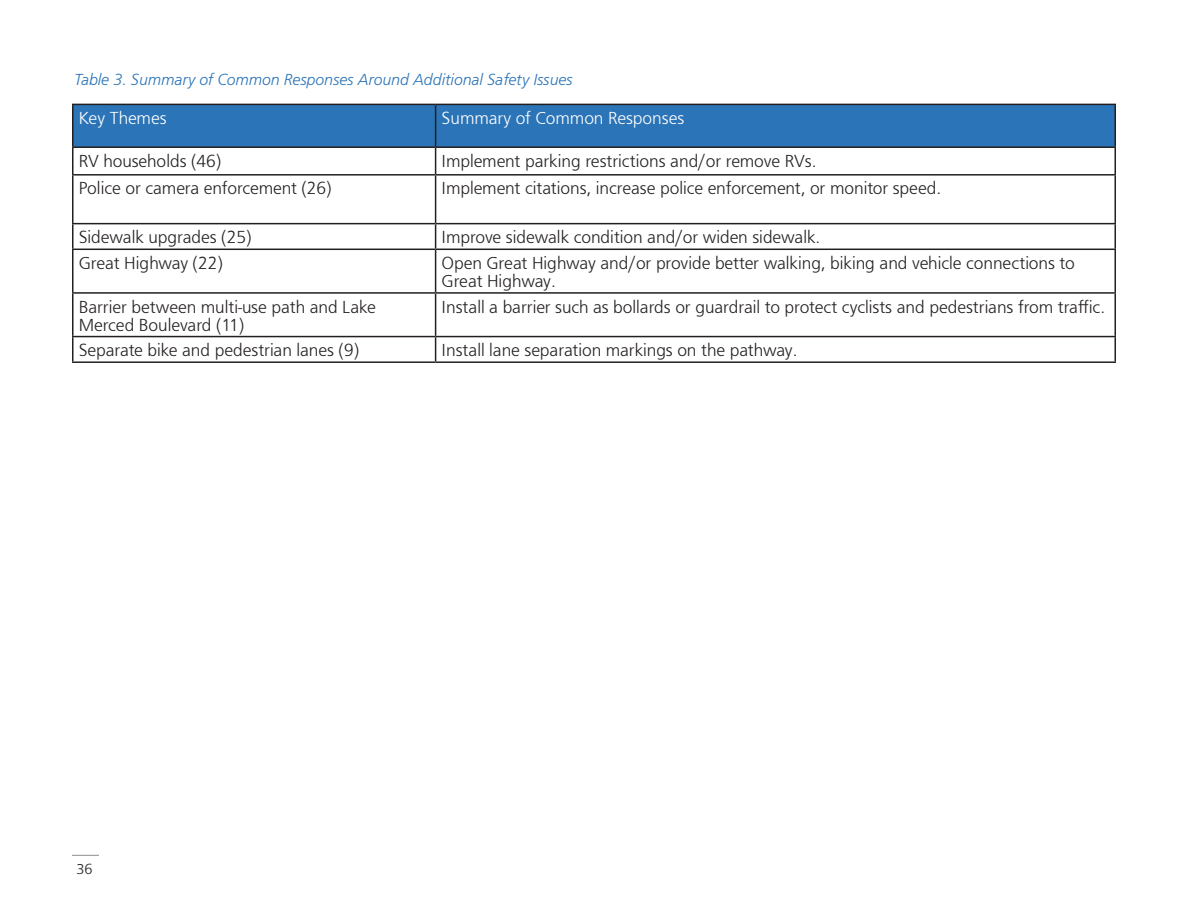
<style>
.page{position:relative;width:1188px;height:918px;background:#fff}
.page>*{position:absolute;margin:0;border:0;box-sizing:border-box;transform-origin:0 0}
.t1{font:300 18px/18px "Graphein Pro";color:#231f20}
.t2{font:300 18px "Graphein Pro";letter-spacing:-.005em;color:#fff}
.Tables_Titles__shows{font:italic 300 16.5px "Graphein Pro";letter-spacing:-.005em;color:#2b74b7}
.t3{font:300 15px "Graphein Pro";color:#231f20}
</style>
<div class="page">
<svg style="left:72px;top:855px;width:27px;height:1px"></svg>
<div style="left:74px;top:105px;width:1040px;height:41px;background:#2b74b7"></div>
<hr style="left:72px;top:104px;width:364px;height:1px;background:#231f20">
<hr style="left:72px;top:105px;width:2px;height:41px;background:#231f20">
<hr style="left:436px;top:104px;width:680px;height:1px;background:#231f20">
<hr style="left:435px;top:105px;width:1px;height:41px;background:#231f20">
<hr style="left:1114px;top:105px;width:2px;height:41px;background:#231f20">
<hr style="left:72px;top:146px;width:364px;height:2px;background:#231f20">
<hr style="left:72px;top:148px;width:2px;height:26px;background:#231f20">
<hr style="left:436px;top:146px;width:680px;height:2px;background:#231f20">
<svg style="left:435px;top:148px;width:1px;height:26px"></svg>
<hr style="left:1114px;top:148px;width:2px;height:26px;background:#231f20">
<hr style="left:72px;top:174px;width:364px;height:2px;background:#231f20">
<hr style="left:72px;top:176px;width:2px;height:47px;background:#231f20">
<hr style="left:436px;top:174px;width:680px;height:2px;background:#231f20">
<hr style="left:435px;top:176px;width:1px;height:47px;background:#231f20">
<hr style="left:1114px;top:176px;width:2px;height:47px;background:#231f20">
<hr style="left:72px;top:223px;width:364px;height:1px;background:#231f20">
<hr style="left:72px;top:224px;width:2px;height:25px;background:#231f20">
<hr style="left:436px;top:223px;width:680px;height:1px;background:#231f20">
<svg style="left:435px;top:224px;width:1px;height:25px"></svg>
<hr style="left:1114px;top:224px;width:2px;height:25px;background:#231f20">
<hr style="left:72px;top:249px;width:364px;height:1px;background:#231f20">
<hr style="left:72px;top:250px;width:2px;height:42px;background:#231f20">
<hr style="left:436px;top:249px;width:680px;height:1px;background:#231f20">
<hr style="left:435px;top:250px;width:1px;height:42px;background:#231f20">
<hr style="left:1114px;top:250px;width:2px;height:42px;background:#231f20">
<hr style="left:72px;top:292px;width:364px;height:2px;background:#231f20">
<hr style="left:72px;top:294px;width:2px;height:42px;background:#231f20">
<hr style="left:436px;top:292px;width:680px;height:2px;background:#231f20">
<hr style="left:435px;top:294px;width:1px;height:42px;background:#231f20">
<hr style="left:1114px;top:294px;width:2px;height:42px;background:#231f20">
<hr style="left:72px;top:336px;width:364px;height:1px;background:#231f20">
<hr style="left:72px;top:337px;width:2px;height:24px;background:#231f20">
<hr style="left:436px;top:336px;width:680px;height:1px;background:#231f20">
<svg style="left:435px;top:337px;width:1px;height:24px"></svg>
<hr style="left:1114px;top:337px;width:2px;height:24px;background:#231f20">
<hr style="left:72px;top:361px;width:364px;height:2px;background:#231f20">
<hr style="left:436px;top:361px;width:680px;height:2px;background:#231f20">
<p class="Tables_Titles__shows" style="left:74px;top:70px;width:500px">Table 3. Summary of Common Responses Around Additional Safety Issues</p>
<p class="t2" style="left:79px;top:108px;width:90px">Key Themes</p>
<p class="t2" style="left:442px;top:108px;width:244px">Summary of Common Responses</p>
<p class="t1" style="left:79px;top:152px;width:144px">RV households (46)</p>
<p class="t1" style="left:442px;top:152px;width:376px">Implement parking restrictions and/or remove RVs.</p>
<p class="t1" style="left:79px;top:180px;width:254px">Police or camera enforcement (26)</p>
<p class="t1" style="left:442px;top:180px;width:501px">Implement citations, increase police enforcement, or monitor speed.</p>
<p class="t1" style="left:79px;top:228px;width:174px">Sidewalk upgrades (25)</p>
<p class="t1" style="left:442px;top:228px;width:380px">Improve sidewalk condition and/or widen sidewalk.</p>
<p class="t1" style="left:79px;top:254px;width:146px">Great Highway (22)</p>
<p class="t1" style="left:442px;top:254px;width:635px">Open Great Highway and/or provide better walking, biking and vehicle connections to<br>Great Highway.</p>
<p class="t1" style="left:79px;top:298px;width:299px">Barrier between multi-use path and Lake<br>Merced Boulevard (11)</p>
<p class="t1" style="left:442px;top:298px;width:665px">Install a barrier such as bollards or guardrail to protect cyclists and pedestrians from traffic.</p>
<p class="t1" style="left:79px;top:341px;width:282px">Separate bike and pedestrian lanes (9)</p>
<p class="t1" style="left:442px;top:341px;width:357px">Install lane separation markings on the pathway.</p>
<p class="t3" style="left:76px;top:861px;width:18px">36</p>
</div>
